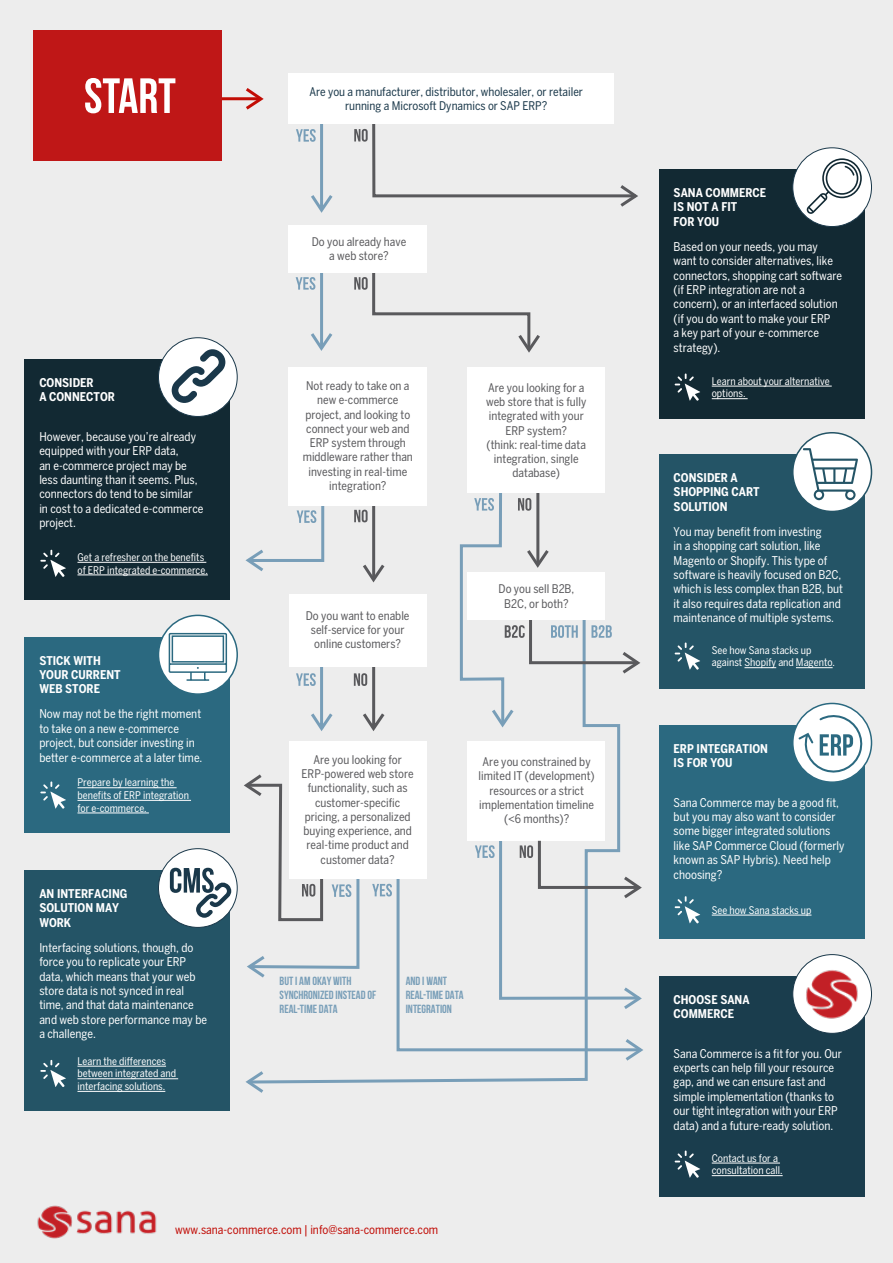
<style>
.page{position:relative;width:893px;height:1263px;background:#fff}
.page>*{position:absolute;margin:0;border:0;box-sizing:border-box;transform-origin:0 0}
.t1{font:condensed 12px/14.4px "Benton Sans";color:#fff}
.t2{font:700 condensed 12px/14.4px "Benton Sans";color:#fff}
.t3{font:condensed 12px "Benton Sans";color:#c10c06}
.t4{font:condensed 11.85px/14.2px "Benton Sans";color:#59595c;text-align:center}
.t5{font:condensed 11.85px/14.2px "Benton Sans";color:#1a384a;text-align:center}
.t6{font:700 11.85px/14.2px "Bebas Neue";color:#789eb8}
.t7{font:condensed 10.5px/12.6px "Benton Sans";color:#fff}
</style>
<div class="page">
<div style="left:0;top:0;width:893px;height:1246px;background:#ededed"></div>
<hr style="left:66px;top:97px;width:193px;height:3px;background:#c20d05">
<div style="left:33px;top:31px;width:189px;height:130px;background:#bf1717"></div>
<svg style="left:85px;top:78px;width:90px;height:35px"></svg>
<div style="left:289px;top:74px;width:325px;height:50px;background:#fff"></div>
<svg style="left:296px;top:124px;width:27px;height:58px"></svg>
<svg style="left:354px;top:124px;width:22px;height:58px"></svg>
<svg style="left:243px;top:88px;width:21px;height:22px"></svg>
<svg style="left:245px;top:901px;width:398px;height:192px"></svg>
<svg style="left:244px;top:182px;width:398px;height:719px"></svg>
<div style="left:289px;top:594px;width:138px;height:72px;background:#fff"></div>
<div style="left:25px;top:359px;width:205px;height:240px;background:#122933"></div>
<hr style="left:77px;top:562px;width:129px;height:1px;background:#fff">
<hr style="left:77px;top:575px;width:131px;height:1px;background:#fff">
<div style="left:158px;top:338px;width:79px;height:78px;background:#fff;border-radius:50%"></div>
<div style="left:158px;top:337px;width:80px;height:80px;border:1px solid #1a384a;border-radius:50%"></div>
<svg style="left:172px;top:348px;width:53px;height:55px"></svg>
<svg style="left:40px;top:550px;width:26px;height:27px"></svg>
<div style="left:25px;top:637px;width:205px;height:195px;background:#2b6980"></div>
<hr style="left:77px;top:787px;width:100px;height:1px;background:#fff">
<hr style="left:77px;top:800px;width:114px;height:1px;background:#fff">
<hr style="left:77px;top:813px;width:72px;height:1px;background:#fff">
<div style="left:158px;top:615px;width:79px;height:79px;background:#fff;border-radius:50%"></div>
<div style="left:158px;top:615px;width:80px;height:80px;border:2px solid #2b6980;border-radius:50%"></div>
<svg style="left:40px;top:781px;width:26px;height:28px"></svg>
<div style="left:25px;top:870px;width:205px;height:240px;background:#245466"></div>
<hr style="left:77px;top:1066px;width:89px;height:1px;background:#fff">
<hr style="left:77px;top:1078px;width:101px;height:1px;background:#fff">
<hr style="left:77px;top:1091px;width:88px;height:1px;background:#fff">
<div style="left:158px;top:849px;width:79px;height:78px;background:#fff;border-radius:50%"></div>
<div style="left:158px;top:848px;width:80px;height:80px;border:1px solid #1a384a;border-radius:50%"></div>
<svg style="left:40px;top:1060px;width:26px;height:27px"></svg>
<div style="left:659px;top:169px;width:205px;height:250px;background:#122933"></div>
<hr style="left:712px;top:386px;width:120px;height:1px;background:#fff">
<hr style="left:712px;top:398px;width:36px;height:1px;background:#fff">
<div style="left:793px;top:148px;width:78px;height:79px;background:#fff;border-radius:50%"></div>
<div style="left:792px;top:147px;width:80px;height:80px;border:1px solid #1a384a;border-radius:50%"></div>
<svg style="left:675px;top:373px;width:25px;height:28px"></svg>
<div style="left:659px;top:454px;width:205px;height:235px;background:#245466"></div>
<hr style="left:744px;top:667px;width:32px;height:1px;background:#fff">
<hr style="left:796px;top:667px;width:37px;height:1px;background:#fff">
<div style="left:793px;top:433px;width:78px;height:78px;background:#fff;border-radius:50%"></div>
<div style="left:792px;top:432px;width:80px;height:80px;border:2px solid #245466;border-radius:50%"></div>
<svg style="left:675px;top:642px;width:25px;height:28px"></svg>
<div style="left:659px;top:725px;width:205px;height:214px;background:#2b6980"></div>
<hr style="left:712px;top:915px;width:99px;height:1px;background:#fff">
<div style="left:793px;top:703px;width:78px;height:79px;background:#fff;border-radius:50%"></div>
<div style="left:792px;top:703px;width:80px;height:80px;border:2px solid #2b6980;border-radius:50%"></div>
<svg style="left:675px;top:896px;width:25px;height:27px"></svg>
<div style="left:659px;top:976px;width:205px;height:221px;background:#1a3d4d"></div>
<hr style="left:712px;top:1163px;width:68px;height:1px;background:#fff">
<hr style="left:712px;top:1175px;width:71px;height:1px;background:#fff">
<div style="left:793px;top:954px;width:78px;height:79px;background:#fff;border-radius:50%"></div>
<div style="left:792px;top:954px;width:80px;height:80px;border:1px solid #1a384a;border-radius:50%"></div>
<svg style="left:675px;top:1150px;width:25px;height:28px"></svg>
<img style="left:804px;top:967px;width:57px;height:52px">
<svg style="left:170px;top:868px;width:61px;height:50px"></svg>
<svg style="left:802px;top:448px;width:56px;height:52px"></svg>
<svg style="left:807px;top:158px;width:55px;height:56px"></svg>
<svg style="left:168px;top:632px;width:60px;height:49px"></svg>
<img style="left:37px;top:1205px;width:120px;height:34px">
<svg style="left:798px;top:714px;width:68px;height:62px"></svg>
<p class="t5" style="left:309px;top:84px;width:275px">Are you a manufacturer, distributor, wholesaler, or retailer running a Microsoft Dynamics or SAP ERP?</p>
<p class="t2" style="left:39px;top:375px;width:77px">CONSIDER<br>A CONNECTOR</p>
<p class="t1" style="left:39px;top:429px;width:166px">However, because you’re already equipped with your ERP data,<br>an e-commerce project may be less daunting than it seems. Plus, connectors do tend to be similar in cost to a dedicated e-commerce project.</p>
<p class="t7" style="left:77px;top:551px;width:132px">Get a refresher on the benefits of ERP integrated e-commerce.</p>
<p class="t2" style="left:39px;top:653px;width:83px">STICK WITH<br>YOUR CURRENT<br>WEB STORE</p>
<p class="t1" style="left:39px;top:707px;width:165px">Now may not be the right moment to take on a new e-commerce project, but consider investing in better e-commerce at a later time.</p>
<p class="t7" style="left:77px;top:776px;width:113px">Prepare by learning the benefits of ERP integration for e-commerce.</p>
<p class="t2" style="left:39px;top:886px;width:90px">AN INTERFACING<br>SOLUTION MAY<br>WORK</p>
<p class="t1" style="left:39px;top:940px;width:169px">Interfacing solutions, though, do force you to replicate your ERP data, which means that your web store data is not synced in real time, and that data maintenance and web store performance may be a challenge.</p>
<p class="t7" style="left:77px;top:1054px;width:100px">Learn the differences between integrated and interfacing solutions.</p>
<p class="t4" style="left:312px;top:235px;width:96px">Do you already have a web store?</p>
<p class="t4" style="left:303px;top:379px;width:112px">Not ready to take on a new e-commerce project, and looking to connect your web and<br>ERP system through middleware rather than investing in real-time integration?</p>
<p class="t4" style="left:306px;top:608px;width:105px">Do you want to enable self-service for your online customers?</p>
<p class="t4" style="left:486px;top:380px;width:102px">Are you looking for a web store that is fully integrated with your<br>ERP system?<br>(think: real-time data integration, single database)</p>
<p class="t4" style="left:499px;top:582px;width:77px">Do you sell B2B,<br>B2C, or both?</p>
<p class="t4" style="left:302px;top:752px;width:114px">Are you looking for<br>ERP-powered web store functionality, such as customer-specific pricing, a personalized buying experience, and real-time product and customer data?</p>
<p class="t4" style="left:479px;top:754px;width:118px">Are you constrained by limited IT (development) resources or a strict implementation timeline (&lt;6 months)?</p>
<p class="t6" style="left:280px;top:973px;width:98px">BUT I AM OKAY WITH<br>SYNCHRONIZED INSTEAD OF<br>REAL-TIME DATA</p>
<p class="t6" style="left:406px;top:973px;width:60px">AND I WANT<br>REAL-TIME DATA<br>INTEGRATION</p>
<p class="t3" style="left:175px;top:1223px;width:265px">www.sana-commerce.com | info@sana-commerce.com</p>
<p class="t2" style="left:674px;top:185px;width:94px">SANA COMMERCE<br>IS NOT A FIT<br>FOR YOU</p>
<p class="t1" style="left:674px;top:239px;width:170px">Based on your needs, you may want to consider alternatives, like connectors, shopping cart software (if ERP integration are not a concern), or an interfaced solution (if you do want to make your ERP<br>a key part of your e-commerce strategy).</p>
<p class="t7" style="left:712px;top:374px;width:119px">Learn about your alternative options.</p>
<p class="t2" style="left:674px;top:470px;width:88px">CONSIDER A<br>SHOPPING CART<br>SOLUTION</p>
<p class="t1" style="left:674px;top:524px;width:171px">You may benefit from investing<br>in a shopping cart solution, like Magento or Shopify. This type of software is heavily focused on B2C, which is less complex than B2B, but it also requires data replication and maintenance of multiple systems.</p>
<p class="t7" style="left:712px;top:643px;width:125px">See how Sana stacks up against Shopify and Magento.</p>
<p class="t2" style="left:674px;top:741px;width:96px">ERP INTEGRATION<br>IS FOR YOU</p>
<p class="t1" style="left:674px;top:795px;width:172px">Sana Commerce may be a good fit, but you may also want to consider some bigger integrated solutions like SAP Commerce Cloud (formerly known as SAP Hybris). Need help choosing?</p>
<p class="t7" style="left:712px;top:903px;width:101px">See how Sana stacks up</p>
<p class="t2" style="left:674px;top:992px;width:78px">CHOOSE SANA<br>COMMERCE</p>
<p class="t1" style="left:674px;top:1046px;width:170px">Sana Commerce is a fit for you. Our experts can help fill your resource gap, and we can ensure fast and simple implementation (thanks to our tight integration with your ERP data) and a future-ready solution.</p>
<p class="t7" style="left:712px;top:1151px;width:72px">Contact us for a consultation call.</p>
</div>
